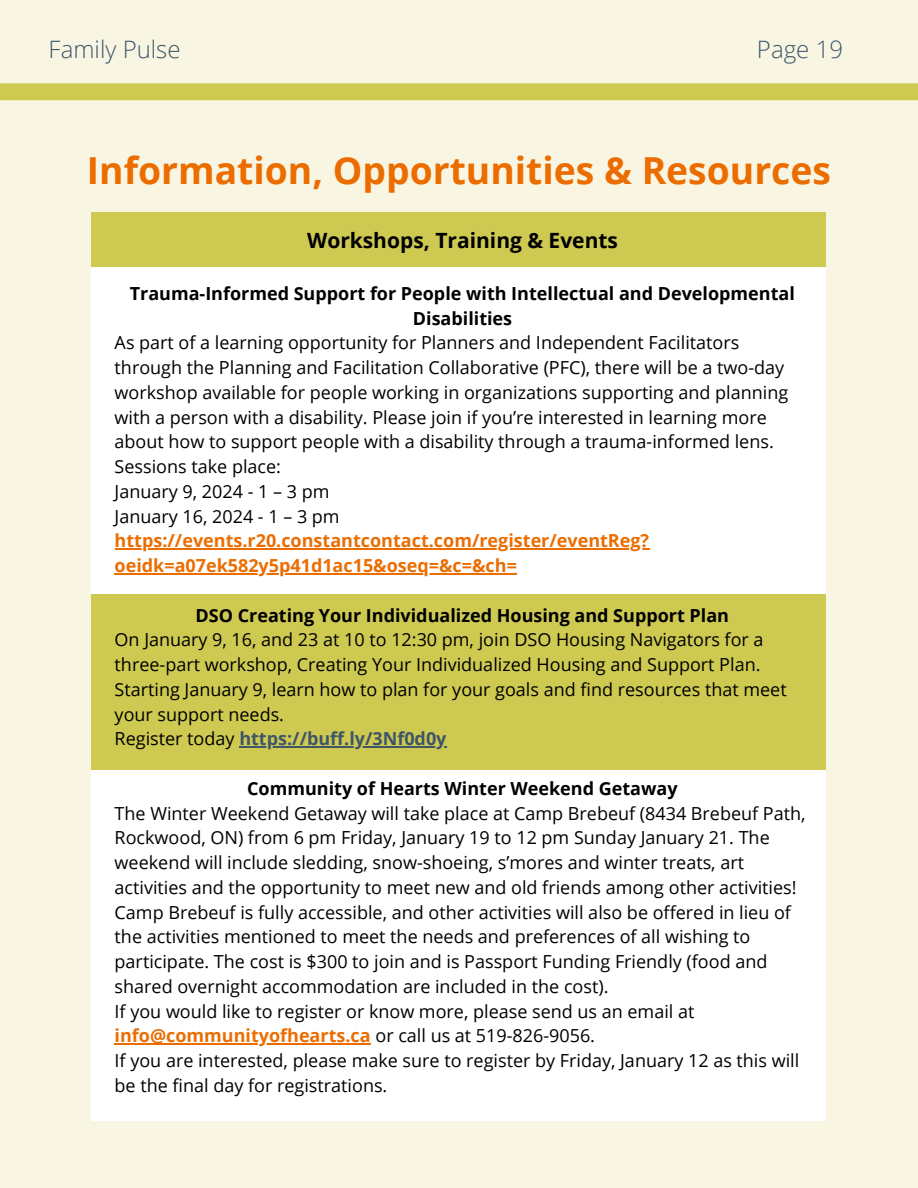
<style>
.page{position:relative;width:918px;height:1188px;background:#f8f6e3}
.page>*{position:absolute;margin:0;border:0;box-sizing:border-box;transform-origin:0 0}
.t1{font:700 37.2px "Open Sans";color:#eb6d00}
.t2{font:300 24px "Open Sans";color:#3f5568}
.t3{font:700 21px "Open Sans";color:#000}
.t4{font:18px/24.8px "Open Sans";color:#000}
.t5{font:700 18px/24.8px "Open Sans";color:#000;text-align:center}
.t6{font:700 18px/24.8px "Open Sans";color:#eb6d00}
.t7{font:700 18px "Open Sans";color:#3f5568}
.s1{font-weight:400;color:#000}
.s2{font-weight:700;color:#eb6d00}
</style>
<div class="page">
<div style="left:0;top:83px;width:918px;height:17px;background:#cec951"></div>
<div style="left:92px;top:594px;width:734px;height:176px;background:#cec951"></div>
<div style="left:92px;top:266px;width:734px;height:328px;background:#fff"></div>
<div style="left:92px;top:212px;width:734px;height:54px;background:#cec951"></div>
<div style="left:92px;top:770px;width:734px;height:350px;background:#fff"></div>
<hr style="left:115px;top:548px;width:535px;height:2px;background:#eb6d00">
<hr style="left:115px;top:573px;width:402px;height:1px;background:#eb6d00">
<hr style="left:239px;top:746px;width:208px;height:2px;background:#3f5568">
<hr style="left:115px;top:1043px;width:256px;height:2px;background:#eb6d00">
<p class="t2" style="left:49px;top:33px;width:133px">Family Pulse</p>
<p class="t2" style="left:757px;top:33px;width:88px">Page 19</p>
<p class="t1" style="left:87px;top:145px;width:746px">Information, Opportunities &amp; Resources</p>
<p class="t3" style="left:307px;top:226px;width:313px">Workshops, Training &amp; Events</p>
<p class="t5" style="left:130px;top:280px;width:667px">Trauma-Informed Support for People with Intellectual and Developmental<br>Disabilities</p>
<p class="t4" style="left:115px;top:330px;width:675px">As part of a learning opportunity for Planners and Independent Facilitators through the Planning and Facilitation Collaborative (PFC), there will be a two-day workshop available for people working in organizations supporting and planning with a person with a disability. Please join if you’re interested in learning more about how to support people with a disability through a trauma-informed lens.<br>Sessions take place:</p>
<p class="t4" style="left:115px;top:478px;width:216px">January 9, 2024 - 1 – 3 pm</p>
<p class="t4" style="left:115px;top:503px;width:227px">January 16, 2024 - 1 – 3 pm</p>
<p class="t6" style="left:115px;top:528px;width:536px">https://events.r20.constantcontact.com/register/eventReg? oeidk=a07ek582y5p41d1ac15&amp;oseq=&amp;c=&amp;ch=</p>
<p class="t5" style="left:196px;top:602px;width:535px">DSO Creating Your Individualized Housing and Support Plan</p>
<p class="t4" style="left:115px;top:627px;width:674px">On January 9, 16, and 23 at 10 to 12:30 pm, join DSO Housing Navigators for a three-part workshop, Creating Your Individualized Housing and Support Plan.<br>Starting January 9, learn how to plan for your goals and find resources that meet your support needs.</p>
<p class="t7" style="left:115px;top:726px;width:333px"><span class="s1">Register today</span> https://buff.ly/3Nf0d0y</p>
<p class="t5" style="left:247px;top:775px;width:432px">Community of Hearts Winter Weekend Getaway</p>
<p class="t4" style="left:115px;top:800px;width:692px">The Winter Weekend Getaway will take place at Camp Brebeuf (8434 Brebeuf Path, Rockwood, ON) from 6 pm Friday, January 19 to 12 pm Sunday January 21. The weekend will include sledding, snow-shoeing, s’mores and winter treats, art activities and the opportunity to meet new and old friends among other activities!<br>Camp Brebeuf is fully accessible, and other activities will also be offered in lieu of the activities mentioned to meet the needs and preferences of all wishing to participate. The cost is $300 to join and is Passport Funding Friendly (food and shared overnight accommodation are included in the cost).</p>
<p class="t4" style="left:115px;top:998px;width:581px">If you would like to register or know more, please send us an email at <span class="s2">info@communityofhearts.ca</span> or call us at 519-826-9056.</p>
<p class="t4" style="left:115px;top:1048px;width:686px">If you are interested, please make sure to register by Friday, January 12 as this will be the final day for registrations.</p>
</div>
